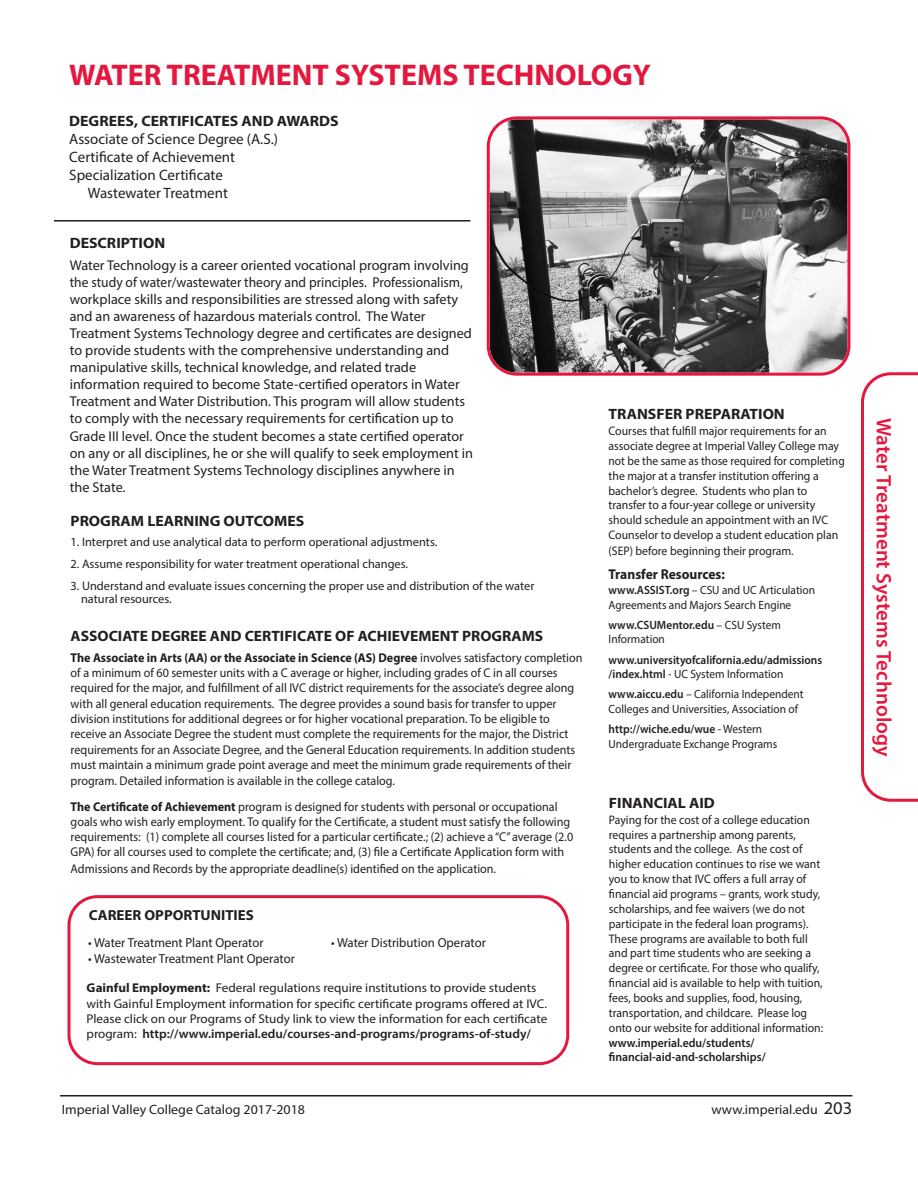
<style>
.page{position:relative;width:918px;height:1188px;background:#fff}
.page>*{position:absolute;margin:0;border:0;box-sizing:border-box;transform-origin:0 0}
.t1{font:700 30px "Myriad Pro";color:#e4183e}
.t2{font:600 21px "Myriad Pro";color:#e4183e}
.t3{font:15px "Myriad Pro";color:#231f20}
.t4{font:700 15px "Myriad Pro";color:#231f20;scale:1.05 1}
.t5{font:700 15px "Myriad Pro";color:#231f20;scale:1.04 1}
.t6{font:700 14.55px "Myriad Pro";color:#231f20}
.t7{font:14.25px/17.1px "Myriad Pro";color:#231f20}
.t8{font:700 14.25px "Myriad Pro";color:#231f20;scale:.95 1}
.t9{font:13.5px "Myriad Pro";color:#231f20}
.t10{font:13.05px "Myriad Pro";color:#231f20}
.t11{font:12.75px/15.3px "Myriad Pro";color:#231f20;scale:.95 1}
.t12{font:12.75px/15.3px "Myriad Pro";color:#231f20}
.t13{font:12.3px/14.9px "Myriad Pro";color:#231f20;scale:.95 1}
.t14{font:12.3px/12.9px "Myriad Pro";color:#231f20}
.t15{font:600 12.3px/14.9px "Myriad Pro";color:#231f20;scale:.95 1}
.t16{font:12px/14.4px "Myriad Pro";color:#231f20;scale:.95 1}
.t17{font:600 12px/14.4px "Myriad Pro";color:#231f20;scale:.95 1}
.s1{font-weight:600}
.s2{font-weight:400}
.s3{font-weight:700}
.s4{font-size:18px}
</style>
<div class="page">
<svg style="left:68px;top:895px;width:501px;height:170px"></svg>
<hr style="left:54px;top:220px;width:416px;height:2px;background:#231f20">
<hr style="left:60px;top:1095px;width:792px;height:2px;background:#231f20">
<svg style="left:861px;top:372px;width:57px;height:430px"></svg>
<svg style="left:487px;top:116px;width:363px;height:260px;background:#867e80"></svg>
<h1 class="t1" style="left:69px;top:64px;width:583px">WATER TREATMENT SYSTEMS TECHNOLOGY</h1>
<p class="t4" style="left:69px;top:115px;width:258px">DEGREES, CERTIFICATES AND AWARDS</p>
<p class="t3" style="left:69px;top:133px;width:210px">Associate of Science Degree (A.S.)</p>
<p class="t3" style="left:69px;top:151px;width:167px">Certificate of Achievement</p>
<p class="t3" style="left:69px;top:169px;width:155px">Specialization Certificate</p>
<p class="t3" style="left:88px;top:187px;width:142px">Wastewater Treatment</p>
<p class="t4" style="left:70px;top:237px;width:92px">DESCRIPTION</p>
<p class="t7" style="left:70px;top:257px;width:405px">Water Technology is a career oriented vocational program involving the study of water/wastewater theory and principles. Professionalism, workplace skills and responsibilities are stressed along with safety and an awareness of hazardous materials control. The Water Treatment Systems Technology degree and certificates are designed to provide students with the comprehensive understanding and manipulative skills, technical knowledge, and related trade information required to become State-certified operators in Water Treatment and Water Distribution. This program will allow students to comply with the necessary requirements for certification up to Grade III level. Once the student becomes a state certified operator on any or all disciplines, he or she will qualify to seek employment in the Water Treatment Systems Technology disciplines anywhere in the State.</p>
<p class="t4" style="left:609px;top:409px;width:169px">TRANSFER PREPARATION</p>
<p class="t13" style="left:609px;top:425px;width:250px">Courses that fulfill major requirements for an associate degree at Imperial Valley College may not be the same as those required for completing the major at a transfer institution offering a bachelor’s degree. Students who plan to transfer to a four-year college or university should schedule an appointment with an IVC Counselor to develop a student education plan (SEP) before beginning their program.</p>
<p class="t8" style="left:609px;top:569px;width:124px">Transfer Resources:</p>
<p class="t16" style="left:609px;top:584px;width:219px"><span class="s1">www.ASSIST.org</span> – CSU and UC Articulation<br>Agreements and Majors Search Engine</p>
<p class="t16" style="left:609px;top:619px;width:183px"><span class="s1">www.CSUMentor.edu</span> – CSU System<br>Information</p>
<p class="t17" style="left:609px;top:653px;width:226px">www.universityofcalifornia.edu/admissions /index.html <span class="s2">- UC System Information</span></p>
<p class="t16" style="left:609px;top:688px;width:207px"><span class="s1">www.aiccu.edu</span> – California Independent<br>Colleges and Universities, Association of</p>
<p class="t16" style="left:609px;top:722px;width:179px;line-height:15.1px"><span class="s1">http://wiche.edu/wue</span> - Western<br>Undergraduate Exchange Programs</p>
<p class="t4" style="left:71px;top:515px;width:224px">PROGRAM LEARNING OUTCOMES</p>
<p class="t14" style="left:71px;top:536px;width:368px">1. Interpret and use analytical data to perform operational adjustments.</p>
<p class="t14" style="left:71px;top:558px;width:339px">2. Assume responsibility for water treatment operational changes.</p>
<p class="t14" style="left:81px;top:580px;width:455px;text-indent:-10px">3. Understand and evaluate issues concerning the proper use and distribution of the water natural resources.</p>
<p class="t5" style="left:71px;top:631px;width:456px">ASSOCIATE DEGREE AND CERTIFICATE OF ACHIEVEMENT PROGRAMS</p>
<p class="t11" style="left:71px;top:651px;width:540px"><span class="s3">The Associate in Arts (AA) or the Associate in Science (AS) Degree</span> involves satisfactory completion of a minimum of 60 semester units with a C average or higher, including grades of C in all courses required for the major, and fulfillment of all IVC district requirements for the associate’s degree along with all general education requirements. The degree provides a sound basis for transfer to upper division institutions for additional degrees or for higher vocational preparation. To be eligible to receive an Associate Degree the student must complete the requirements for the major, the District requirements for an Associate Degree, and the General Education requirements. In addition students must maintain a minimum grade point average and meet the minimum grade requirements of their</p>
<p class="t11" style="left:71px;top:770px;width:514px;line-height:25px">program. Detailed information is available in the college catalog.<br><span class="s3">The Certificate of Achievement</span> program is designed for students with personal or occupational</p>
<p class="t11" style="left:71px;top:815px;width:531px">goals who wish early employment. To qualify for the Certificate, a student must satisfy the following requirements: (1) complete all courses listed for a particular certificate.; (2) achieve a “C” average (2.0<br>GPA) for all courses used to complete the certificate; and, (3) file a Certificate Application form with</p>
<p class="t11" style="left:71px;top:862px;width:449px">Admissions and Records by the appropriate deadline(s) identified on the application.</p>
<p class="t4" style="left:609px;top:797px;width:103px">FINANCIAL AID</p>
<p class="t13" style="left:609px;top:813px;width:227px">Paying for the cost of a college education requires a partnership among parents, students and the college. As the cost of higher education continues to rise we want you to know that IVC offers a full array of financial aid programs – grants, work study, scholarships, and fee waivers (we do not participate in the federal loan programs).<br>These programs are available to both full and part time students who are seeking a degree or certificate. For those who qualify, financial aid is available to help with tuition, fees, books and supplies, food, housing, transportation, and childcare. Please log onto our website for additional information:</p>
<p class="t15" style="left:609px;top:1036px;width:167px">www.imperial.edu/students/ financial-aid-and-scholarships/</p>
<p class="t6" style="left:89px;top:910px;width:167px">CAREER OPPORTUNITIES</p>
<p class="t10" style="left:88px;top:938px;width:177px">• Water Treatment Plant Operator</p>
<p class="t10" style="left:88px;top:954px;width:208px">• Wastewater Treatment Plant Operator</p>
<p class="t10" style="left:331px;top:938px;width:156px">• Water Distribution Operator</p>
<p class="t12" style="left:87px;top:981px;width:462px"><span class="s3">Gainful Employment:</span> Federal regulations require institutions to provide students with Gainful Employment information for specific certificate programs offered at IVC.<br>Please click on our Programs of Study link to view the information for each certificate program: <span class="s1">http://www.imperial.edu/courses-and-programs/programs-of-study/</span></p>
<p class="t9" style="left:62px;top:1104px;width:245px">Imperial Valley College Catalog 2017-2018</p>
<p class="t9" style="left:712px;top:1104px;width:142px">www.imperial.edu <span class="s4">203</span></p>
<h2 class="t2" style="left:892px;top:418px;width:340px;rotate:90deg">Water Treatment Systems Technology</h2>
</div>
